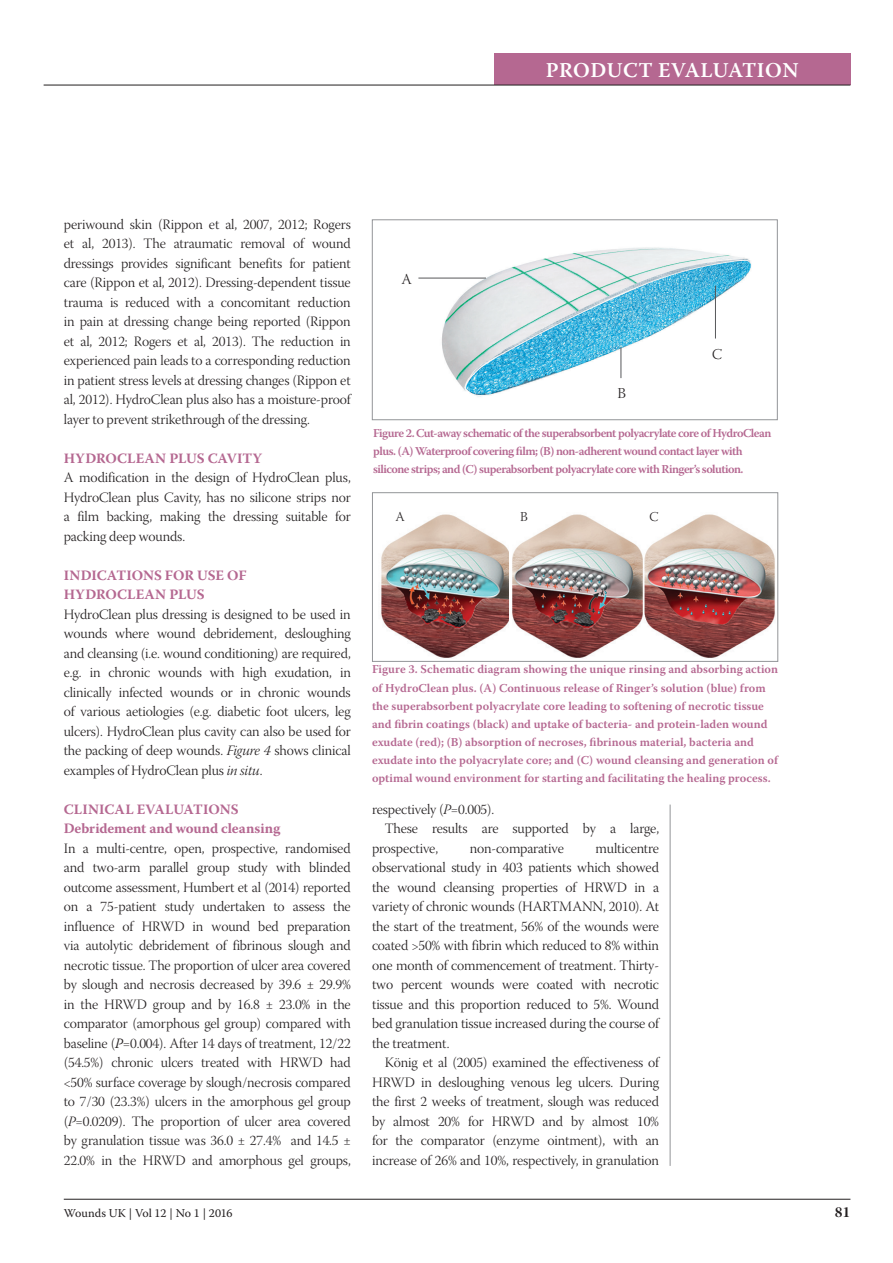
<style>
.page{position:relative;width:893px;height:1263px;background:#fff}
.page>*{position:absolute;margin:0;border:0;box-sizing:border-box;transform-origin:0 0}
.t1{font:600 21px "Warnock Pro";letter-spacing:.02em;color:#fff}
.t2{font:15px "Warnock Pro Light Subh";color:#231f20}
.t3{font:15px "Warnock Pro Bold Subh";color:#231f20}
.t4{font:14.25px/19.5px "Warnock Pro Light Subh";letter-spacing:-.01em;color:#231f20;text-align:justify}
.t5{font:700 14.25px/19.5px "Warnock Pro";letter-spacing:-.005em;color:#b56891}
.t6{font:13.5px "Warnock Pro Light Subh";color:#231f20}
.t7{font:600 12px/18px "Warnock Pro";color:#b56891}
.t8{font:600 12px/18px "Warnock Pro";letter-spacing:-.045em;color:#b56891}
.t9{font:12px "Warnock Pro";letter-spacing:-.005em;color:#231f20}
.s1{font-family:"Warnock Pro Light It Subh"}
.s2{font-family:"Warnock Pro";font-weight:300;font-style:italic}
</style>
<div class="page">
<hr style="left:64px;top:1199px;width:786px;height:1px;background:#231f20">
<div style="left:494px;top:54px;width:356px;height:31px;background:#b56891"></div>
<hr style="left:44px;top:85px;width:806px;height:1px;background:#231f20">
<hr style="left:670px;top:804px;width:1px;height:362px;background:#939598">
<img style="left:418px;top:247px;width:333px;height:150px">
<div style="left:372px;top:220px;width:405px;height:200px;border:1px solid #939598"></div>
<hr style="left:418px;top:278px;width:68px;height:1px;background:#57585a">
<hr style="left:621px;top:348px;width:1px;height:30px;background:#57585a">
<hr style="left:715px;top:286px;width:1px;height:52px;background:#57585a">
<img style="left:381px;top:514px;width:128px;height:144px">
<img style="left:644px;top:514px;width:131px;height:144px">
<img style="left:512px;top:514px;width:131px;height:144px">
<div style="left:372px;top:492px;width:406px;height:170px;border:1px solid #939598"></div>
<h1 class="t1" style="left:546px;top:58px;width:254px">PRODUCT EVALUATION</h1>
<p class="t4" style="left:64px;top:216px;width:289px">periwound skin (Rippon et al, 2007, 2012; Rogers et al, 2013). The atraumatic removal of wound dressings provides significant benefits for patient care (Rippon et al, 2012). Dressing-dependent tissue trauma is reduced with a concomitant reduction in pain at dressing change being reported (Rippon et al, 2012; Rogers et al, 2013). The reduction in experienced pain leads to a corresponding reduction in patient stress levels at dressing changes (Rippon et al, 2012). HydroClean plus also has a moisture-proof layer to prevent strikethrough of the dressing.</p>
<p class="t5" style="left:64px;top:448px;width:200px">HYDROCLEAN PLUS CAVITY</p>
<p class="t4" style="left:64px;top:469px;width:289px">A modification in the design of HydroClean plus, HydroClean plus Cavity, has no silicone strips nor a film backing, making the dressing suitable for packing deep wounds.</p>
<p class="t5" style="left:64px;top:565px;width:184px">INDICATIONS FOR USE OF<br>HYDROCLEAN PLUS</p>
<p class="t4" style="left:64px;top:606px;width:289px">HydroClean plus dressing is designed to be used in wounds where wound debridement, desloughing and cleansing (i.e. wound conditioning) are required, e.g. in chronic wounds with high exudation, in clinically infected wounds or in chronic wounds of various aetiologies (e.g. diabetic foot ulcers, leg ulcers). HydroClean plus cavity can also be used for the packing of deep wounds. <span class="s1">Figure 4</span> shows clinical examples of HydroClean plus <span class="s1">in situ</span>.</p>
<p class="t5" style="left:64px;top:799px;width:218px">CLINICAL EVALUATIONS<br>Debridement and wound cleansing</p>
<p class="t4" style="left:64px;top:840px;width:289px">In a multi-centre, open, prospective, randomised and two-arm parallel group study with blinded outcome assessment, Humbert et al (2014) reported on a 75-patient study undertaken to assess the influence of HRWD in wound bed preparation via autolytic debridement of fibrinous slough and necrotic tissue. The proportion of ulcer area covered by slough and necrosis decreased by 39.6 ± 29.9% in the HRWD group and by 16.8 ± 23.0% in the comparator (amorphous gel group) compared with baseline (<span class="s2">P</span>=0.004). After 14 days of treatment, 12/22 (54.5%) chronic ulcers treated with HRWD had &lt;50% surface coverage by slough/necrosis compared to 7/30 (23.3%) ulcers in the amorphous gel group (<span class="s1">P</span>=0.0209). The proportion of ulcer area covered by granulation tissue was 36.0 ± 27.4% and 14.5 ± 22.0% in the HRWD and amorphous gel groups,</p>
<p class="t2" style="left:401px;top:271px;width:12px">A</p>
<p class="t2" style="left:618px;top:385px;width:10px">B</p>
<p class="t2" style="left:712px;top:346px;width:11px">C</p>
<p class="t8" style="left:373px;top:424px;width:400px">Figure 2. Cut-away schematic of the superabsorbent polyacrylate core of HydroClean plus. (A) Waterproof covering film; (B) non-adherent wound contact layer with silicone strips; and (C) superabsorbent polyacrylate core with Ringer’s solution.</p>
<p class="t6" style="left:395px;top:509px;width:11px">A</p>
<p class="t6" style="left:520px;top:509px;width:9px">B</p>
<p class="t6" style="left:649px;top:509px;width:10px">C</p>
<p class="t7" style="left:372px;top:660px;width:407px">Figure 3. Schematic diagram showing the unique rinsing and absorbing action of HydroClean plus. (A) Continuous release of Ringer’s solution (blue) from the superabsorbent polyacrylate core leading to softening of necrotic tissue and fibrin coatings (black) and uptake of bacteria- and protein-laden wound exudate (red); (B) absorption of necroses, fibrinous material, bacteria and exudate into the polyacrylate core; and (C) wound cleansing and generation of optimal wound environment for starting and facilitating the healing process.</p>
<p class="t4" style="left:372px;top:801px;width:124px">respectively (<span class="s1">P</span>=0.005).</p>
<p class="t4" style="left:385px;top:820px;width:276px">These results are supported by a large,</p>
<p class="t4" style="left:372px;top:840px;width:68px">prospective,</p>
<p class="t4" style="left:470px;top:840px;width:96px">non-comparative</p>
<p class="t4" style="left:372px;top:840px;width:289px;text-indent:224px">multicentre observational study in 403 patients which showed the wound cleansing properties of HRWD in a variety of chronic wounds (HARTMANN, 2010). At the start of the treatment, 56% of the wounds were coated &gt;50% with fibrin which reduced to 8% within one month of commencement of treatment. Thirty&shy;two percent wounds were coated with necrotic tissue and this proportion reduced to 5%. Wound bed granulation tissue increased during the course of the treatment.</p>
<p class="t4" style="left:372px;top:1054px;width:289px;text-indent:13px">König et al (2005) examined the effectiveness of HRWD in desloughing venous leg ulcers. During the first 2 weeks of treatment, slough was reduced by almost 20% for HRWD and by almost 10% for the comparator (enzyme ointment), with an increase of 26% and 10%, respectively, in granulation</p>
<p class="t9" style="left:64px;top:1205px;width:170px">Wounds UK | Vol 12 | No 1 | 2016</p>
<p class="t3" style="left:835px;top:1203px;width:17px">81</p>
</div>
